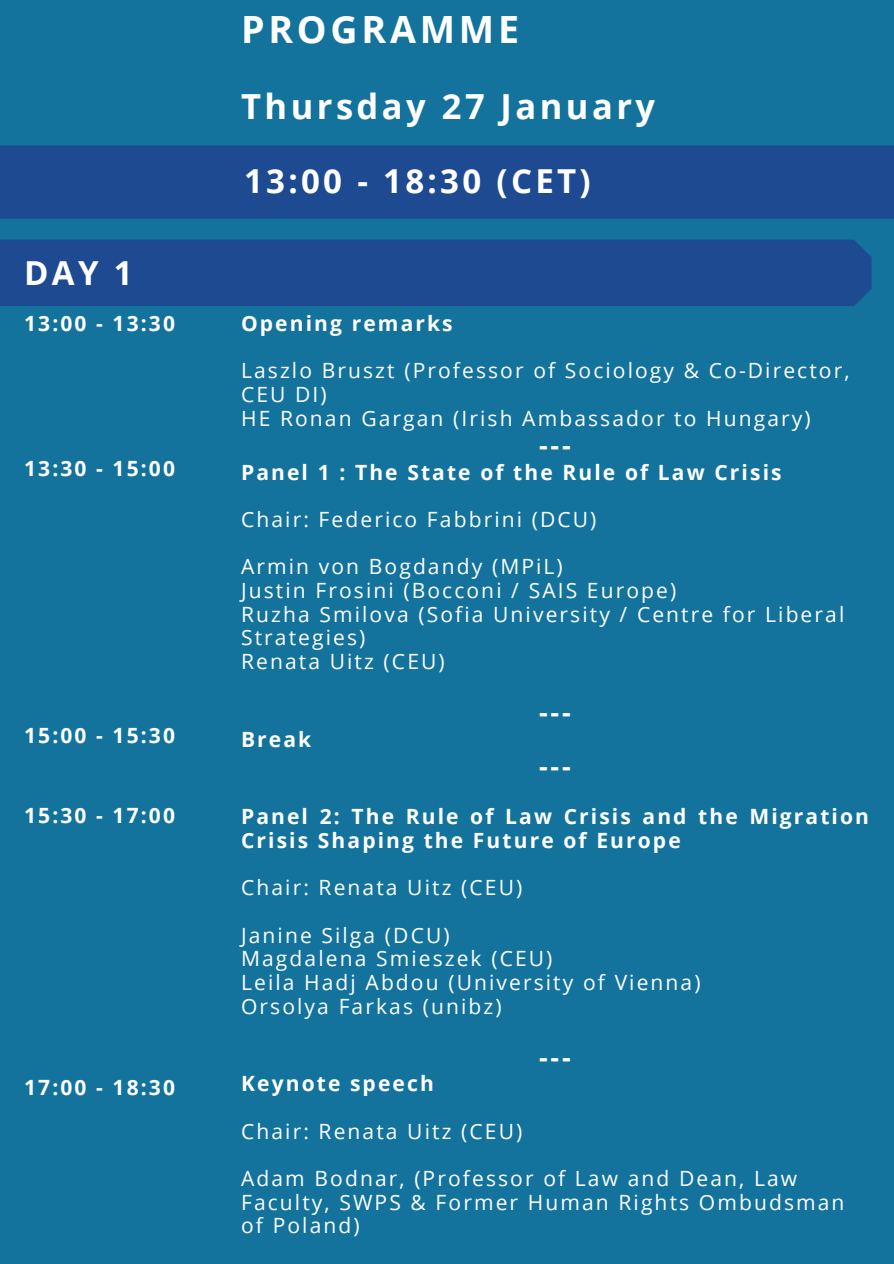
<style>
.page{position:relative;width:894px;height:1264px;background:#fff}
.page>*{position:absolute;margin:0;border:0;box-sizing:border-box;transform-origin:0 0}
.t1{font:700 37.5px "Open Sans";letter-spacing:.1em;color:#fff}
.t2{font:700 34.5px "Open Sans";letter-spacing:.1em;color:#fff}
.t3{font:700 33px "Open Sans";letter-spacing:.1em;color:#fff}
.t4{font:700 27px "Open Sans";color:#fff}
.t5{font:21px/23.7px "Open Sans";letter-spacing:.1em;color:#fff}
.t6{font:700 21px/23.7px "Open Sans";letter-spacing:.1em;color:#fff}
</style>
<div class="page">
<div style="left:0;top:0;width:893px;height:1263px;background:#13739d"></div>
<div style="left:0;top:145px;width:893px;height:74px;background:#1e4a91"></div>
<div style="left:0;top:240px;width:871px;height:66px;background:#1e4a91"></div>
<h3 class="t3" style="left:24px;top:249px;width:110px">DAY 1</h3>
<p class="t6" style="left:24px;top:311px;width:152px">13:00 - 13:30</p>
<p class="t6" style="left:24px;top:456px;width:152px">13:30 - 15:00</p>
<p class="t6" style="left:24px;top:722px;width:152px">15:00 - 15:30</p>
<p class="t6" style="left:24px;top:803px;width:152px">15:30 - 17:00</p>
<p class="t6" style="left:24px;top:1074px;width:152px">17:00 - 18:30</p>
<h1 class="t1" style="left:241px;top:3px;width:279px">PROGRAMME</h1>
<h2 class="t2" style="left:241px;top:82px;width:415px">Thursday 27 January</h2>
<h3 class="t3" style="left:244px;top:158px;width:348px">13:00 - 18:30 (CET)</h3>
<p class="t6" style="left:241px;top:311px;width:213px">Opening remarks</p>
<p class="t5" style="left:241px;top:358px;width:609px">Laszlo Bruszt (Professor of Sociology &amp; Co-Director,<br>CEU DI)<br>HE Ronan Gargan (Irish Ambassador to Hungary)</p>
<p class="t4" style="left:539px;top:426px;width:33px">---</p>
<p class="t6" style="left:241px;top:459px;width:542px">Panel 1 : The State of the Rule of Law Crisis</p>
<p class="t5" style="left:241px;top:507px;width:357px">Chair: Federico Fabbrini (DCU)</p>
<p class="t5" style="left:241px;top:554px;width:604px">Armin von Bogdandy (MPiL)<br>Justin Frosini (Bocconi / SAIS Europe)<br>Ruzha Smilova (Sofia University / Centre for Liberal<br>Strategies)<br>Renata Uitz (CEU)</p>
<p class="t6" style="left:241px;top:726px;width:72px">Break</p>
<p class="t4" style="left:539px;top:693px;width:33px">---</p>
<p class="t4" style="left:539px;top:747px;width:33px">---</p>
<p class="t6" style="left:241px;top:804px;width:629px">Panel 2: The Rule of Law Crisis and the Migration<br>Crisis Shaping the Future of Europe</p>
<p class="t5" style="left:241px;top:875px;width:282px">Chair: Renata Uitz (CEU)</p>
<p class="t5" style="left:241px;top:922px;width:461px">Janine Silga (DCU)<br>Magdalena Smieszek (CEU)<br>Leila Hadj Abdou (University of Vienna)<br>Orsolya Farkas (unibz)</p>
<p class="t4" style="left:539px;top:1037px;width:33px">---</p>
<p class="t6" style="left:241px;top:1071px;width:194px">Keynote speech</p>
<p class="t5" style="left:241px;top:1118px;width:282px">Chair: Renata Uitz (CEU)</p>
<p class="t5" style="left:241px;top:1165px;width:604px">Adam Bodnar, (Professor of Law and Dean, Law<br>Faculty, SWPS &amp; Former Human Rights Ombudsman of Poland)</p>
</div>
